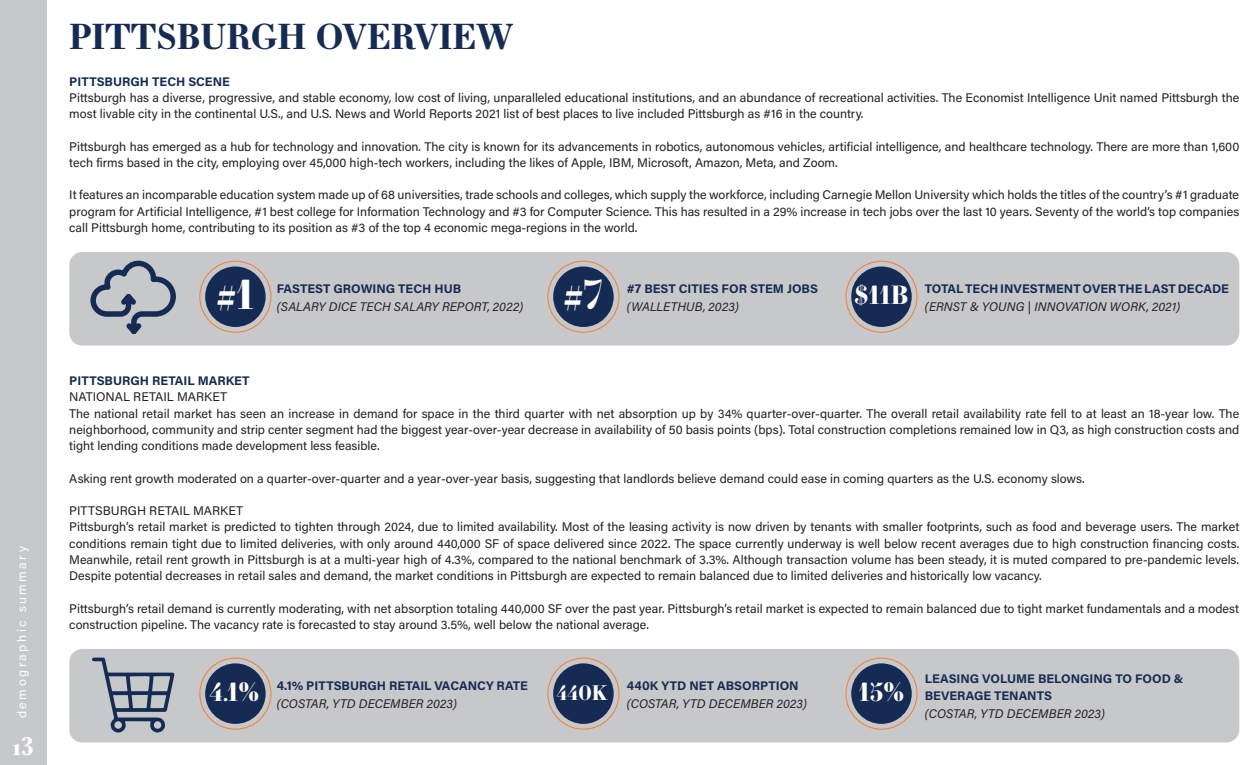
<style>
.page{position:relative;width:1260px;height:765px;background:#fff}
.page>*{position:absolute;margin:0;border:0;box-sizing:border-box;transform-origin:0 0}
.t1{font:700 39.88px "Essonnes Display";color:#fff}
.Map-Street{font:700 35px "Essonnes Text";color:#162b53}
.t2{font:700 25px "Essonnes Display";color:#fff}
.t3{font:700 25px "Essonnes Text";color:#fff}
.t4{font:700 20px "Essonnes Display";color:#fff}
.t5{font:12.5px/16.2px "Acumin Pro";color:#231f20}
.t6{font:700 12.5px/17.5px "Acumin Pro";color:#162b53}
.t7{font:italic 12.5px "Acumin Pro";letter-spacing:.01em;color:#231f20}
.t8{font:12.5px "Acumin Pro";letter-spacing:.2em;color:#fff}
</style>
<div class="page">
<div style="left:0;top:0;width:47px;height:765px;background:#c7c8ca"></div>
<div style="left:69px;top:252px;width:1170px;height:94px;background:#c7c8ca;border-radius:13px"></div>
<svg style="left:90px;top:260px;width:83px;height:74px"></svg>
<div style="left:205px;top:267px;width:61px;height:60px;background:#162b53;border-radius:50%"></div>
<div style="left:199px;top:261px;width:72px;height:72px;border:1px solid #f47f37;border-radius:50%"></div>
<div style="left:553px;top:267px;width:61px;height:60px;background:#162b53;border-radius:50%"></div>
<div style="left:547px;top:261px;width:72px;height:72px;border:1px solid #f47f37;border-radius:50%"></div>
<div style="left:851px;top:267px;width:61px;height:60px;background:#162b53;border-radius:50%"></div>
<div style="left:845px;top:261px;width:73px;height:72px;border:1px solid #f47f37;border-radius:50%"></div>
<div style="left:69px;top:649px;width:1170px;height:94px;background:#c7c8ca;border-radius:13px"></div>
<div style="left:205px;top:663px;width:61px;height:61px;background:#162b53;border-radius:50%"></div>
<div style="left:199px;top:658px;width:72px;height:72px;border:1px solid #f47f37;border-radius:50%"></div>
<div style="left:553px;top:663px;width:61px;height:61px;background:#162b53;border-radius:50%"></div>
<div style="left:547px;top:658px;width:72px;height:72px;border:1px solid #f47f37;border-radius:50%"></div>
<div style="left:851px;top:663px;width:61px;height:61px;background:#162b53;border-radius:50%"></div>
<div style="left:845px;top:658px;width:73px;height:72px;border:1px solid #f47f37;border-radius:50%"></div>
<svg style="left:92px;top:658px;width:83px;height:75px"></svg>
<p class="t8" style="left:13px;top:718px;width:173px;rotate:-90deg">demographic summary</p>
<h3 class="t3" style="left:13px;top:728px;width:22px">13</h3>
<p class="Map-Street" style="left:69px;top:11px;width:446px">PITTSBURGH OVERVIEW</p>
<p class="t6" style="left:69px;top:72px;width:162px">PITTSBURGH TECH SCENE</p>
<p class="t5" style="left:69px;top:89px;width:1172px">Pittsburgh has a diverse, progressive, and stable economy, low cost of living, unparalleled educational institutions, and an abundance of recreational activities. The Economist Intelligence Unit named Pittsburgh the most livable city in the continental U.S., and U.S. News and World Reports 2021 list of best places to live included Pittsburgh as #16 in the country.</p>
<p class="t5" style="left:69px;top:138px;width:1172px">Pittsburgh has emerged as a hub for technology and innovation. The city is known for its advancements in robotics, autonomous vehicles, artificial intelligence, and healthcare technology. There are more than 1,600 tech firms based in the city, employing over 45,000 high-tech workers, including the likes of Apple, IBM, Microsoft, Amazon, Meta, and Zoom.</p>
<p class="t5" style="left:69px;top:186px;width:1172px;text-align:justify">It features an incomparable education system made up of 68 universities, trade schools and colleges, which supply the workforce, including Carnegie Mellon University which holds the titles of the country’s #1 graduate program for Artificial Intelligence, #1 best college for Information Technology and #3 for Computer Science. This has resulted in a 29% increase in tech jobs over the last 10 years. Seventy of the world’s top companies call Pittsburgh home, contributing to its position as #3 of the top 4 economic mega-regions in the world.</p>
<p class="t1" style="left:217px;top:267px;width:39px">#1</p>
<p class="t6" style="left:277px;top:280px;width:186px">FASTEST GROWING TECH HUB</p>
<p class="t7" style="left:277px;top:298px;width:248px">(SALARY DICE TECH SALARY REPORT, 2022)</p>
<p class="t1" style="left:564px;top:267px;width:41px">#7</p>
<p class="t2" style="left:854px;top:277px;width:56px">$11B</p>
<p class="t6" style="left:627px;top:280px;width:193px">#7 BEST CITIES FOR STEM JOBS</p>
<p class="t7" style="left:627px;top:298px;width:113px">(WALLETHUB, 2023)</p>
<p class="t6" style="left:925px;top:280px;width:306px">TOTAL TECH INVESTMENT OVER THE LAST DECADE</p>
<p class="t7" style="left:925px;top:298px;width:257px">(ERNST &amp; YOUNG | INNOVATION WORK, 2021)</p>
<p class="t6" style="left:69px;top:371px;width:182px">PITTSBURGH RETAIL MARKET</p>
<p class="t5" style="left:69px;top:388px;width:159px">NATIONAL RETAIL MARKET</p>
<p class="t5" style="left:69px;top:405px;width:1172px;text-align:justify">The national retail market has seen an increase in demand for space in the third quarter with net absorption up by 34% quarter-over-quarter. The overall retail availability rate fell to at least an 18-year low. The neighborhood, community and strip center segment had the biggest year-over-year decrease in availability of 50 basis points (bps). Total construction completions remained low in Q3, as high construction costs and tight lending conditions made development less feasible.</p>
<p class="t5" style="left:69px;top:470px;width:1017px">Asking rent growth moderated on a quarter-over-quarter and a year-over-year basis, suggesting that landlords believe demand could ease in coming quarters as the U.S. economy slows.</p>
<p class="t5" style="left:69px;top:502px;width:175px">PITTSBURGH RETAIL MARKET</p>
<p class="t5" style="left:69px;top:518px;width:1172px;text-align:justify">Pittsburgh’s retail market is predicted to tighten through 2024, due to limited availability. Most of the leasing activity is now driven by tenants with smaller footprints, such as food and beverage users. The market conditions remain tight due to limited deliveries, with only around 440,000 SF of space delivered since 2022. The space currently underway is well below recent averages due to high construction financing costs.<br>Meanwhile, retail rent growth in Pittsburgh is at a multi-year high of 4.3%, compared to the national benchmark of 3.3%. Although transaction volume has been steady, it is muted compared to pre-pandemic levels.<br>Despite potential decreases in retail sales and demand, the market conditions in Pittsburgh are expected to remain balanced due to limited deliveries and historically low vacancy.</p>
<p class="t5" style="left:69px;top:600px;width:1171px">Pittsburgh’s retail demand is currently moderating, with net absorption totaling 440,000 SF over the past year. Pittsburgh’s retail market is expected to remain balanced due to tight market fundamentals and a modest construction pipeline. The vacancy rate is forecasted to stay around 3.5%, well below the national average.</p>
<p class="t6" style="left:277px;top:676px;width:253px">4.1% PITTSBURGH RETAIL VACANCY RATE</p>
<p class="t7" style="left:277px;top:695px;width:182px">(COSTAR, YTD DECEMBER 2023)</p>
<p class="t6" style="left:627px;top:676px;width:173px">440K YTD NET ABSORPTION</p>
<p class="t7" style="left:627px;top:695px;width:182px">(COSTAR, YTD DECEMBER 2023)</p>
<p class="t2" style="left:209px;top:674px;width:51px">4.1%</p>
<p class="t4" style="left:557px;top:678px;width:53px">440K</p>
<p class="t2" style="left:859px;top:674px;width:47px">15%</p>
<p class="t6" style="left:925px;top:669px;width:260px">LEASING VOLUME BELONGING TO FOOD &amp;<br>BEVERAGE TENANTS</p>
<p class="t7" style="left:925px;top:704px;width:182px">(COSTAR, YTD DECEMBER 2023)</p>
</div>
